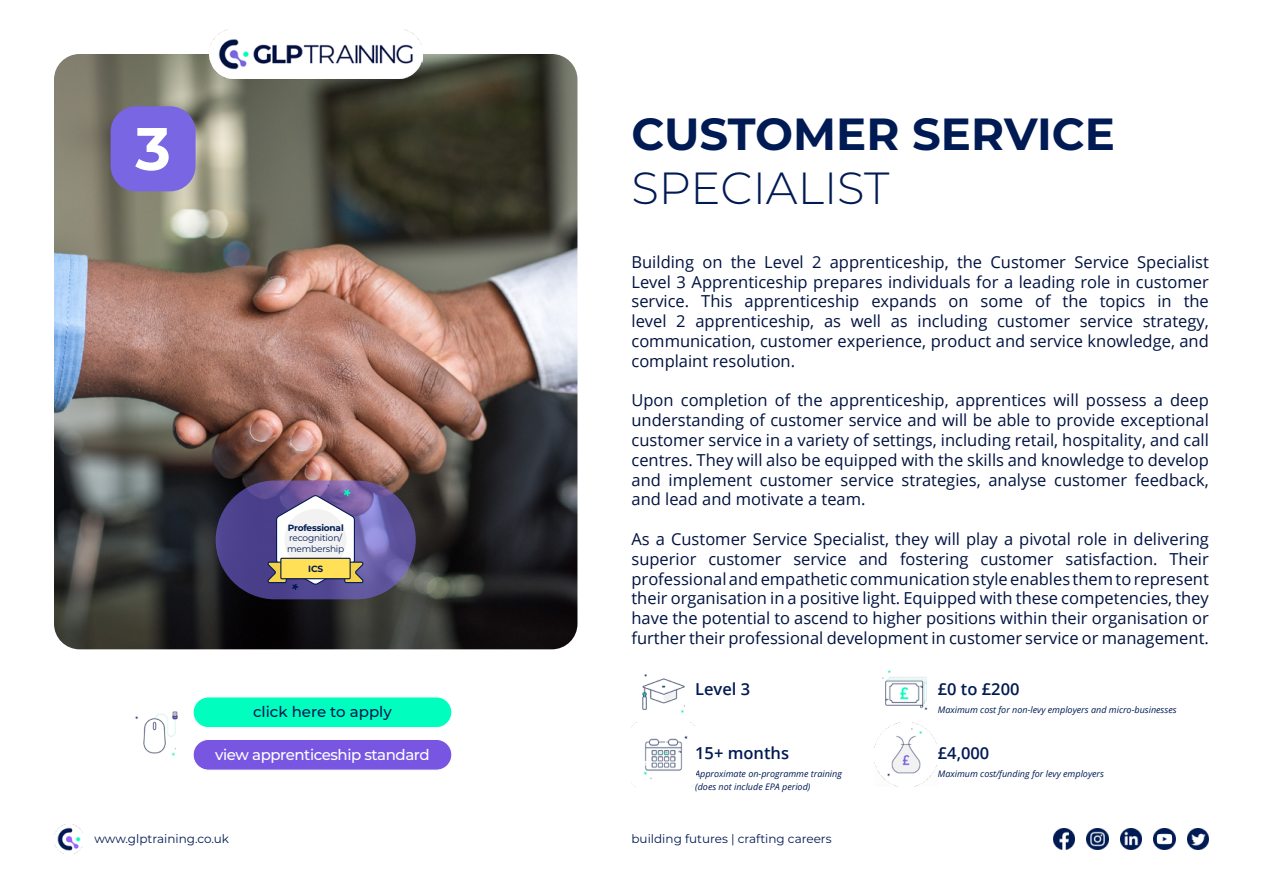
<style>
.page{position:relative;width:1263px;height:893px;background:#fff}
.page>*{position:absolute;margin:0;border:0;box-sizing:border-box;transform-origin:0 0}
.t1{font:700 60px "Montserrat";color:#fff}
.t2{font:700 45px "Montserrat";color:#001a54}
.t3{font:300 45px "Montserrat";color:#001a54}
.t4{font:16.5px/19.8px "Open Sans";color:#001241;text-align:justify}
.t5{font:600 16.5px "Open Sans";color:#001a54}
.t6{font:500 15px "Montserrat";letter-spacing:-.03em;color:#fff}
.t7{font:500 15px "Montserrat";color:#001a54}
.t8{font:12px "Montserrat";color:#001a54}
.t9{font:italic 9px/13.5px "Open Sans";color:#001a54}
.t10{font:9px/10.5px "Montserrat";letter-spacing:-.02em;color:#001a54}
.t11{font:700 9px "Montserrat";letter-spacing:-.02em;color:#001a54}
</style>
<div class="page">
<img style="left:1053px;top:828px;width:22px;height:22px">
<img style="left:1086px;top:828px;width:22px;height:22px">
<img style="left:1120px;top:828px;width:22px;height:22px">
<img style="left:1154px;top:828px;width:21px;height:22px">
<img style="left:1187px;top:828px;width:22px;height:22px">
<img style="left:54px;top:824px;width:29px;height:30px">
<img style="left:54px;top:54px;width:523px;height:595px">
<svg style="left:216px;top:480px;width:200px;height:119px;background:#5d519b"></svg>
<svg style="left:266px;top:486px;width:99px;height:106px"></svg>
<div style="left:281px;top:558px;width:69px;height:21px;background:#ffe056"></div>
<div style="left:280px;top:558px;width:71px;height:21px;border:1px solid #001241"></div>
<div style="left:111px;top:106px;width:85px;height:85px;background:#7866e2;border-radius:26px"></div>
<img style="left:209px;top:29px;width:213px;height:50px">
<img style="left:874px;top:670px;width:63px;height:117px">
<img style="left:631px;top:674px;width:64px;height:113px">
<div style="left:193px;top:739px;width:259px;height:31px;background:#7856e2;border-radius:15px"></div>
<div style="left:193px;top:739px;width:259px;height:31px;border:1px solid #fff;border-radius:15px"></div>
<div style="left:193px;top:697px;width:259px;height:31px;background:#00febe;border-radius:15px"></div>
<div style="left:193px;top:697px;width:259px;height:31px;border:1px solid #fff;border-radius:15px"></div>
<img style="left:135px;top:711px;width:43px;height:45px">
<h1 class="t1" style="left:135px;top:105px;width:37px">3</h1>
<h2 class="t2" style="left:631px;top:101px;width:485px">CUSTOMER SERVICE</h2>
<h2 class="t3" style="left:631px;top:157px;width:260px">SPECIALIST</h2>
<p class="t11" style="left:288px;top:521px;width:57px">Professional</p>
<p class="t10" style="left:287px;top:532px;width:59px">recognition/ membership</p>
<p class="t11" style="left:308px;top:562px;width:17px">ICS</p>
<p class="t7" style="left:253px;top:701px;width:140px">click here to apply</p>
<p class="t6" style="left:215px;top:744px;width:216px">view apprenticeship standard</p>
<p class="t4" style="left:631px;top:251px;width:579px">Building on the Level 2 apprenticeship, the Customer Service Specialist Level 3 Apprenticeship prepares individuals for a leading role in customer service. This apprenticeship expands on some of the topics in the level 2 apprenticeship, as well as including customer service strategy, communication, customer experience, product and service knowledge, and complaint resolution.</p>
<p class="t4" style="left:631px;top:390px;width:579px">Upon completion of the apprenticeship, apprentices will possess a deep understanding of customer service and will be able to provide exceptional customer service in a variety of settings, including retail, hospitality, and call centres. They will also be equipped with the skills and knowledge to develop and implement customer service strategies, analyse customer feedback, and lead and motivate a team.</p>
<p class="t4" style="left:631px;top:529px;width:579px">As a Customer Service Specialist, they will play a pivotal role in delivering superior customer service and fostering customer satisfaction. Their professional and empathetic communication style enables them to represent their organisation in a positive light. Equipped with these competencies, they have the potential to ascend to higher positions within their organisation or further their professional development in customer service or management.</p>
<p class="t5" style="left:938px;top:677px;width:83px">£0 to £200</p>
<p class="t9" style="left:938px;top:702px;width:240px">Maximum cost for non-levy employers and micro-businesses</p>
<p class="t5" style="left:938px;top:741px;width:53px">£4,000</p>
<p class="t9" style="left:938px;top:766px;width:168px">Maximum cost/funding for levy employers</p>
<p class="t5" style="left:695px;top:677px;width:57px">Level 3</p>
<p class="t5" style="left:695px;top:741px;width:95px">15+ months</p>
<p class="t9" style="left:695px;top:766px;width:148px">Approximate on-programme training (does not include EPA period)</p>
<p class="t8" style="left:94px;top:830px;width:136px">www.glptraining.co.uk</p>
<p class="t8" style="left:631px;top:830px;width:202px">building futures | crafting careers</p>
</div>
